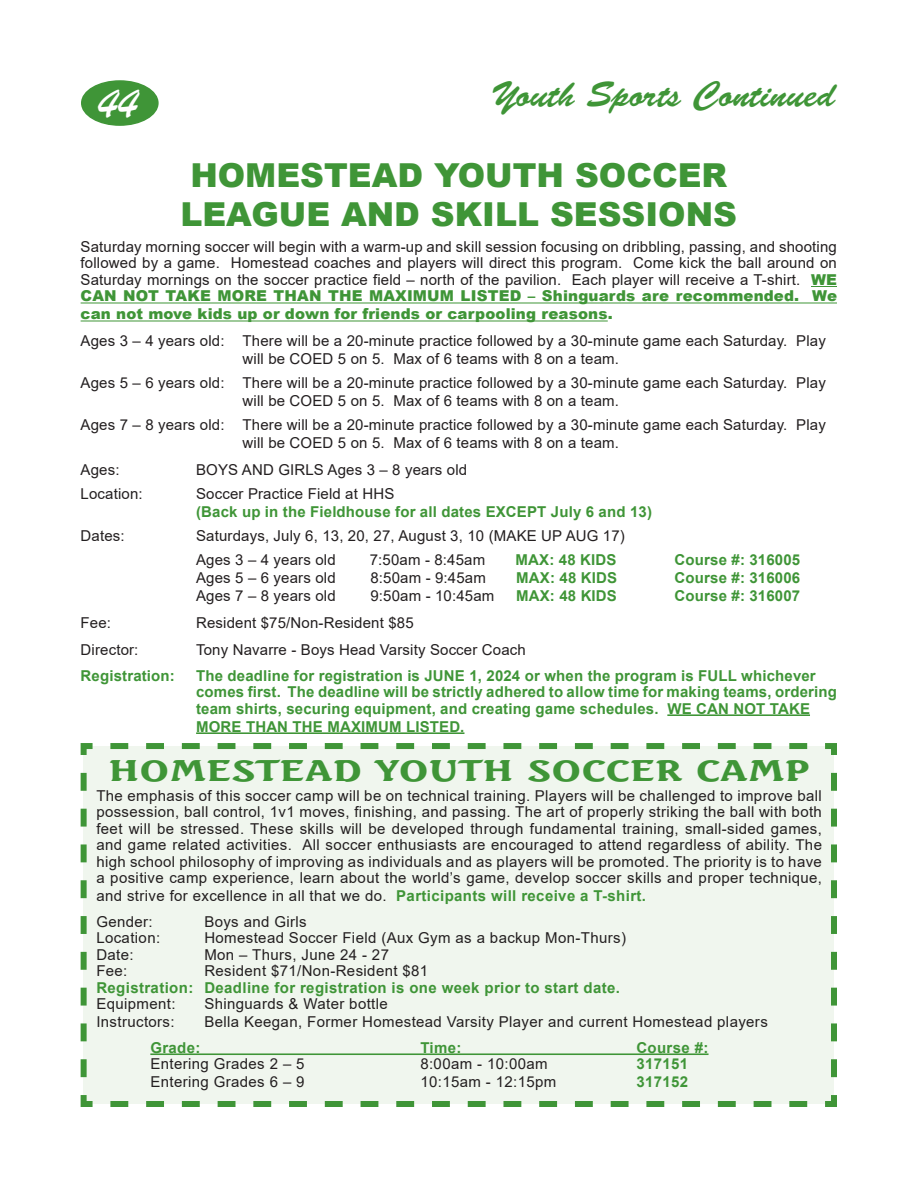
<style>
.page{position:relative;width:918px;height:1188px;background:#fff}
.page>*{position:absolute;margin:0;border:0;box-sizing:border-box;transform-origin:0 0}
.t1{font:45px "Brush Script";color:#fff}
.t2{font:36px "Brush Script Std";color:#3f9537}
.Body_Text{font:900 33px "Arial";color:#3f9537}
.Body_Text-2{font:700 28.5px "Beach Extended";letter-spacing:.05em;color:#3f9537}
.Body_Text-3{font:15px/16.5px "Arial";letter-spacing:.01em;color:#231f20}
.Body_Text-4{font:700 15px "Arial";letter-spacing:.01em;color:#3f9537}
.Body_Text-5{font:900 15px "Arial";letter-spacing:.01em;color:#3f9537}
.s1{font-weight:900;color:#3f9537}
.s2{font-weight:700;color:#3f9537}
</style>
<div class="page">
<div style="left:80px;top:743px;width:757px;height:364px;background:#f0f6ee"></div>
<div style="left:82px;top:81px;width:76px;height:44px;background:#3f9537;border-radius:50%"></div>
<div style="left:81px;top:80px;width:78px;height:46px;border:2px solid #3f9537;border-radius:50%"></div>
<svg style="left:811px;top:286px;width:26px;height:1px"></svg>
<hr style="left:81px;top:303px;width:756px;height:1px;background:#3f9537">
<hr style="left:81px;top:321px;width:527px;height:1px;background:#3f9537">
<hr style="left:667px;top:714px;width:143px;height:2px;background:#3f9537">
<hr style="left:196px;top:732px;width:268px;height:2px;background:#3f9537">
<hr style="left:150px;top:1053px;width:559px;height:2px;background:#3f9537">
<p class="t1" style="left:98px;top:76px;width:41px">44</p>
<p class="t2" style="left:491px;top:74px;width:346px">Youth Sports Continued</p>
<p class="Body_Text" style="left:190px;top:151px;width:538px">HOMESTEAD YOUTH SOCCER</p>
<p class="Body_Text" style="left:180px;top:190px;width:558px">LEAGUE AND SKILL SESSIONS</p>
<p class="Body_Text-3" style="left:81px;top:238px;width:758px;text-align:justify">Saturday morning soccer will begin with a warm-up and skill session focusing on dribbling, passing, and shooting followed by a game. Homestead coaches and players will direct this program. Come kick the ball around on Saturday mornings on the soccer practice field – north of the pavilion. Each player will receive a T-shirt. <span class="s1">WE CAN NOT TAKE MORE THAN THE MAXIMUM LISTED – Shinguards are recommended. We</span></p>
<p class="Body_Text-5" style="left:81px;top:303px;width:534px">can not move kids up or down for friends or carpooling reasons.</p>
<p class="Body_Text-3" style="left:243px;top:332px;width:585px;line-height:18px;text-indent:-162px">Ages 3 – 4 years old: There will be a 20-minute practice followed by a 30-minute game each Saturday. Play will be COED 5 on 5. Max of 6 teams with 8 on a team.</p>
<p class="Body_Text-3" style="left:243px;top:374px;width:585px;line-height:18px;text-indent:-162px">Ages 5 – 6 years old: There will be a 20-minute practice followed by a 30-minute game each Saturday. Play will be COED 5 on 5. Max of 6 teams with 8 on a team.</p>
<p class="Body_Text-3" style="left:243px;top:416px;width:585px;line-height:18px;text-indent:-162px">Ages 7 – 8 years old: There will be a 20-minute practice followed by a 30-minute game each Saturday. Play will be COED 5 on 5. Max of 6 teams with 8 on a team.</p>
<p class="Body_Text-3" style="left:81px;top:462px;width:40px">Ages:</p>
<p class="Body_Text-3" style="left:196px;top:462px;width:273px">BOYS AND GIRLS Ages 3 – 8 years old</p>
<p class="Body_Text-3" style="left:81px;top:486px;width:64px">Location:</p>
<p class="Body_Text-3" style="left:196px;top:486px;width:200px">Soccer Practice Field at HHS</p>
<p class="Body_Text-4" style="left:196px;top:501px;width:457px">(Back up in the Fieldhouse for all dates EXCEPT July 6 and 13)</p>
<p class="Body_Text-3" style="left:81px;top:528px;width:46px">Dates:</p>
<p class="Body_Text-3" style="left:196px;top:528px;width:430px">Saturdays, July 6, 13, 20, 27, August 3, 10 (MAKE UP AUG 17)</p>
<p class="Body_Text-3" style="left:196px;top:552px;width:141px">Ages 3 – 4 years old</p>
<p class="Body_Text-3" style="left:370px;top:552px;width:117px">7:50am - 8:45am</p>
<p class="Body_Text-4" style="left:516px;top:549px;width:102px">MAX: 48 KIDS</p>
<p class="Body_Text-4" style="left:675px;top:549px;width:127px">Course #: 316005</p>
<p class="Body_Text-3" style="left:196px;top:570px;width:141px">Ages 5 – 6 years old</p>
<p class="Body_Text-3" style="left:370px;top:570px;width:117px">8:50am - 9:45am</p>
<p class="Body_Text-4" style="left:516px;top:567px;width:102px">MAX: 48 KIDS</p>
<p class="Body_Text-4" style="left:675px;top:567px;width:127px">Course #: 316006</p>
<p class="Body_Text-3" style="left:196px;top:588px;width:141px">Ages 7 – 8 years old</p>
<p class="Body_Text-3" style="left:370px;top:588px;width:125px">9:50am - 10:45am</p>
<p class="Body_Text-4" style="left:516px;top:585px;width:102px">MAX: 48 KIDS</p>
<p class="Body_Text-4" style="left:675px;top:585px;width:127px">Course #: 316007</p>
<p class="Body_Text-3" style="left:81px;top:615px;width:32px">Fee:</p>
<p class="Body_Text-3" style="left:196px;top:615px;width:219px">Resident $75/Non-Resident $85</p>
<p class="Body_Text-3" style="left:81px;top:642px;width:59px">Director:</p>
<p class="Body_Text-3" style="left:196px;top:642px;width:331px">Tony Navarre - Boys Head Varsity Soccer Coach</p>
<p class="Body_Text-4" style="left:81px;top:665px;width:96px">Registration:</p>
<p class="Body_Text-4" style="left:196px;top:665px;width:621px">The deadline for registration is JUNE 1, 2024 or when the program is FULL whichever</p>
<p class="Body_Text-4" style="left:196px;top:681px;width:642px">comes first. The deadline will be strictly adhered to allow time for making teams, ordering</p>
<p class="Body_Text-4" style="left:196px;top:698px;width:615px">team shirts, securing equipment, and creating game schedules. WE CAN NOT TAKE</p>
<p class="Body_Text-4" style="left:196px;top:716px;width:270px">MORE THAN THE MAXIMUM LISTED.</p>
<p class="Body_Text-2" style="left:109px;top:752px;width:703px">HOMESTEAD YOUTH SOCCER CAMP</p>
<p class="Body_Text-3" style="left:96px;top:787px;width:727px;text-align:justify">The emphasis of this soccer camp will be on technical training. Players will be challenged to improve ball possession, ball control, 1v1 moves, finishing, and passing. The art of properly striking the ball with both feet will be stressed. These skills will be developed through fundamental training, small-sided games, and game related activities. All soccer enthusiasts are encouraged to attend regardless of ability. The high school philosophy of improving as individuals and as players will be promoted. The priority is to have a positive camp experience, learn about the world’s game, develop soccer skills and proper technique,</p>
<p class="Body_Text-3" style="left:96px;top:888px;width:551px">and strive for excellence in all that we do. <span class="s2">Participants will receive a T-shirt.</span></p>
<p class="Body_Text-3" style="left:96px;top:913px;width:58px">Gender:</p>
<p class="Body_Text-3" style="left:204px;top:913px;width:104px">Boys and Girls</p>
<p class="Body_Text-3" style="left:96px;top:930px;width:65px">Location:</p>
<p class="Body_Text-3" style="left:204px;top:930px;width:423px">Homestead Soccer Field (Aux Gym as a backup Mon-Thurs)</p>
<p class="Body_Text-3" style="left:96px;top:946px;width:39px">Date:</p>
<p class="Body_Text-3" style="left:204px;top:946px;width:186px">Mon – Thurs, June 24 - 27</p>
<p class="Body_Text-3" style="left:96px;top:963px;width:33px">Fee:</p>
<p class="Body_Text-3" style="left:204px;top:963px;width:225px">Resident $71/Non-Resident $81</p>
<p class="Body_Text-4" style="left:96px;top:977px;width:525px">Registration: Deadline for registration is one week prior to start date.</p>
<p class="Body_Text-3" style="left:96px;top:996px;width:81px">Equipment:</p>
<p class="Body_Text-3" style="left:204px;top:996px;width:185px">Shinguards &amp; Water bottle</p>
<p class="Body_Text-3" style="left:96px;top:1014px;width:80px">Instructors:</p>
<p class="Body_Text-3" style="left:204px;top:1014px;width:565px">Bella Keegan, Former Homestead Varsity Player and current Homestead players</p>
<p class="Body_Text-4" style="left:150px;top:1037px;width:52px">Grade:</p>
<p class="Body_Text-4" style="left:420px;top:1037px;width:43px">Time:</p>
<p class="Body_Text-4" style="left:636px;top:1037px;width:74px">Course #:</p>
<p class="Body_Text-3" style="left:150px;top:1056px;width:156px">Entering Grades 2 – 5</p>
<p class="Body_Text-3" style="left:420px;top:1056px;width:129px">8:00am - 10:00am</p>
<p class="Body_Text-4" style="left:636px;top:1053px;width:53px">317151</p>
<p class="Body_Text-3" style="left:150px;top:1074px;width:156px">Entering Grades 6 – 9</p>
<p class="Body_Text-3" style="left:420px;top:1074px;width:138px">10:15am - 12:15pm</p>
<p class="Body_Text-4" style="left:636px;top:1071px;width:53px">317152</p>
</div>
